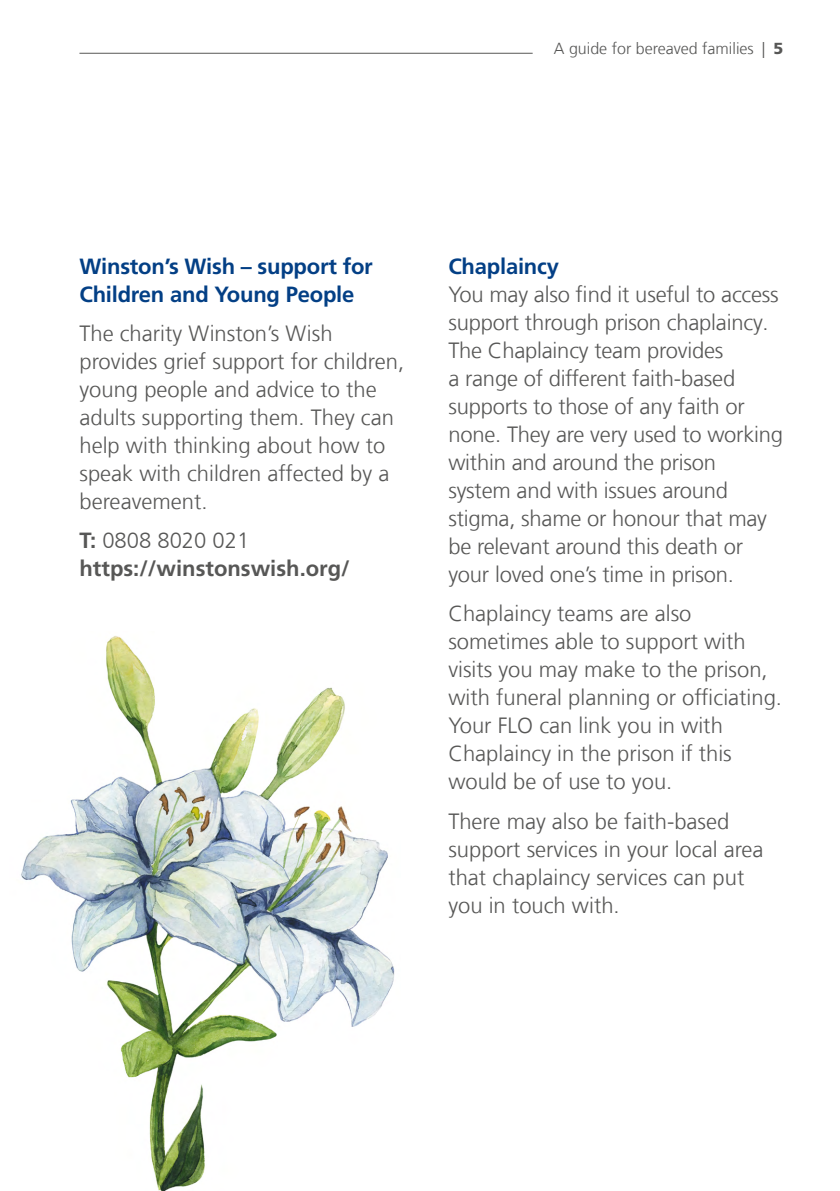
<style>
.page{position:relative;width:840px;height:1191px;background:#fff}
.page>*{position:absolute;margin:0;border:0;box-sizing:border-box;transform-origin:0 0}
.t1{font:300 22px/28px "Frutiger LT Com";color:#575756}
.t2{font:700 22px/28px "Frutiger LT Com";letter-spacing:-.01em;color:#033f85}
.t3{font:700 22px/28px "Frutiger LT Com";color:#575756}
.t4{font:300 16px "Frutiger LT Com";color:#575756}
.s1{font-weight:900}
.s2{font-weight:300}
</style>
<div class="page">
<hr style="left:79px;top:53px;width:453px;height:1px;background:#575756">
<img style="left:21px;top:635px;width:374px;height:556px">
<p class="t4" style="left:553px;top:38px;width:231px">A guide for bereaved families | <span class="s1">5</span></p>
<p class="t2" style="left:79px;top:252px;width:295px">Winston’s Wish – support for<br>Children and Young People</p>
<p class="t1" style="left:79px;top:319px;width:326px">The charity Winston’s Wish provides grief support for children, young people and advice to the adults supporting them. They can help with thinking about how to speak with children affected by a bereavement.</p>
<p class="t3" style="left:79px;top:526px;width:272px">T: <span class="s2">0808 8020 021 </span>https://winstonswish.org/</p>
<p class="t2" style="left:448px;top:252px;width:112px">Chaplaincy</p>
<p class="t1" style="left:448px;top:280px;width:336px">You may also find it useful to access support through prison chaplaincy.<br>The Chaplaincy team provides<br>a range of different faith-based supports to those of any faith or none. They are very used to working within and around the prison system and with issues around stigma, shame or honour that may be relevant around this death or your loved one’s time in prison.</p>
<p class="t1" style="left:448px;top:599px;width:335px">Chaplaincy teams are also sometimes able to support with visits you may make to the prison, with funeral planning or officiating.<br>Your FLO can link you in with<br>Chaplaincy in the prison if this would be of use to you.</p>
<p class="t1" style="left:448px;top:807px;width:316px">There may also be faith-based support services in your local area that chaplaincy services can put you in touch with.</p>
</div>
